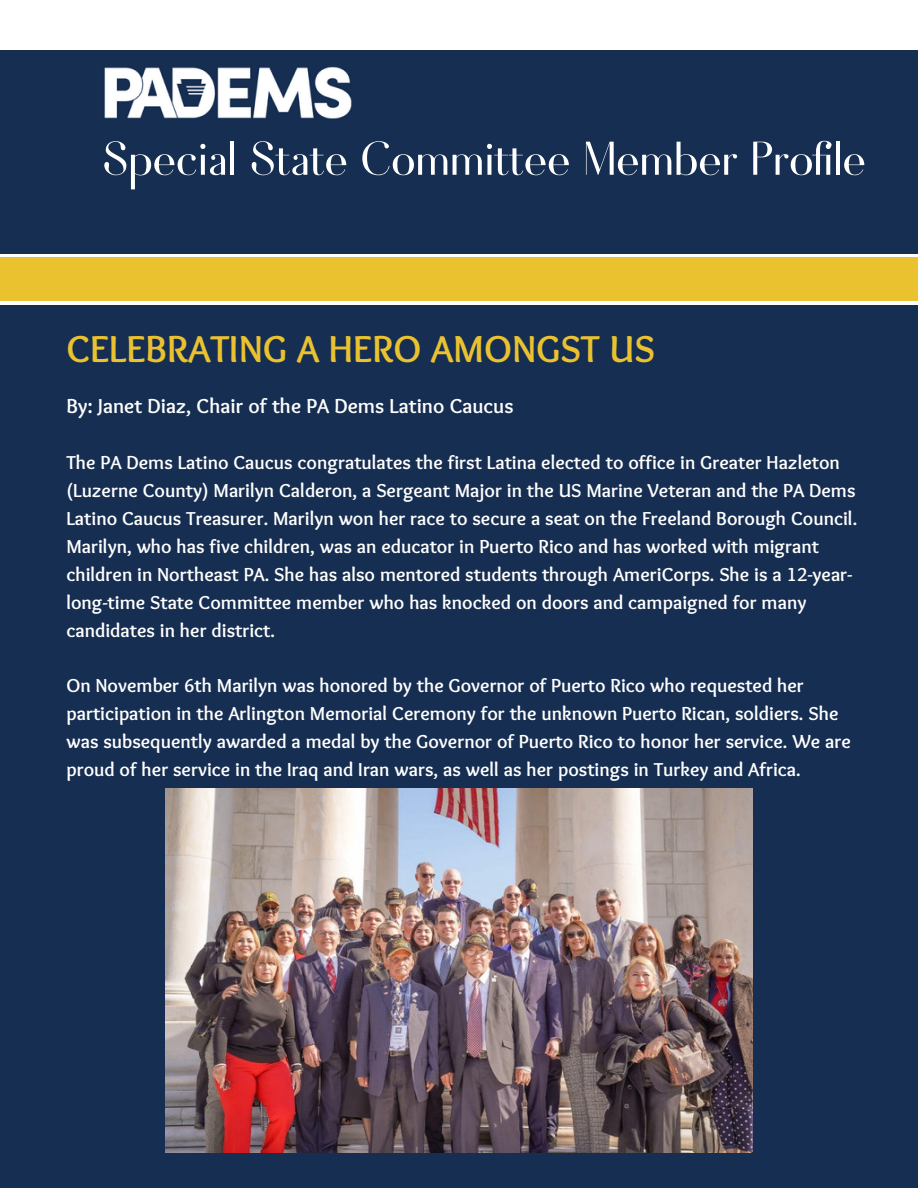
<style>
.page{position:relative;width:918px;height:1188px;background:#fff}
.page>*{position:absolute;margin:0;border:0;box-sizing:border-box;transform-origin:0 0}
.t1{font:63.3px "Fiona";color:#fff}
.t2{font:700 39px "Sukar";color:#eac230}
.t3{font:700 21px "Sukar";color:#fff}
.t4{font:700 19.5px/28px "Sukar";color:#fff}
</style>
<div class="page">
<div style="left:0;top:257px;width:918px;height:44px;background:#eac230"></div>
<div style="left:0;top:50px;width:918px;height:203px;background:#162e51"></div>
<img style="left:104px;top:66px;width:248px;height:53px">
<div style="left:0;top:306px;width:918px;height:882px;background:#162e51"></div>
<img style="left:165px;top:789px;width:587px;height:363px">
<p class="t1" style="left:102px;top:124px;width:765px">Special State Committee Member Profile</p>
<p class="t2" style="left:66px;top:327px;width:590px">CELEBRATING A HERO AMONGST US</p>
<p class="t3" style="left:66px;top:394px;width:449px">By: Janet Diaz, Chair of the PA Dems Latino Caucus</p>
<p class="t4" style="left:66px;top:450px;width:792px">The PA Dems Latino Caucus congratulates the first Latina elected to office in Greater Hazleton (Luzerne County) Marilyn Calderon, a Sergeant Major in the US Marine Veteran and the PA Dems Latino Caucus Treasurer. Marilyn won her race to secure a seat on the Freeland Borough Council.<br>Marilyn, who has five children, was an educator in Puerto Rico and has worked with migrant children in Northeast PA. She has also mentored students through AmeriCorps. She is a 12-year&shy;long-time State Committee member who has knocked on doors and campaigned for many candidates in her district.</p>
<p class="t4" style="left:66px;top:673px;width:786px">On November 6th Marilyn was honored by the Governor of Puerto Rico who requested her participation in the Arlington Memorial Ceremony for the unknown Puerto Rican, soldiers. She was subsequently awarded a medal by the Governor of Puerto Rico to honor her service. We are proud of her service in the Iraq and Iran wars, as well as her postings in Turkey and Africa.</p>
</div>
